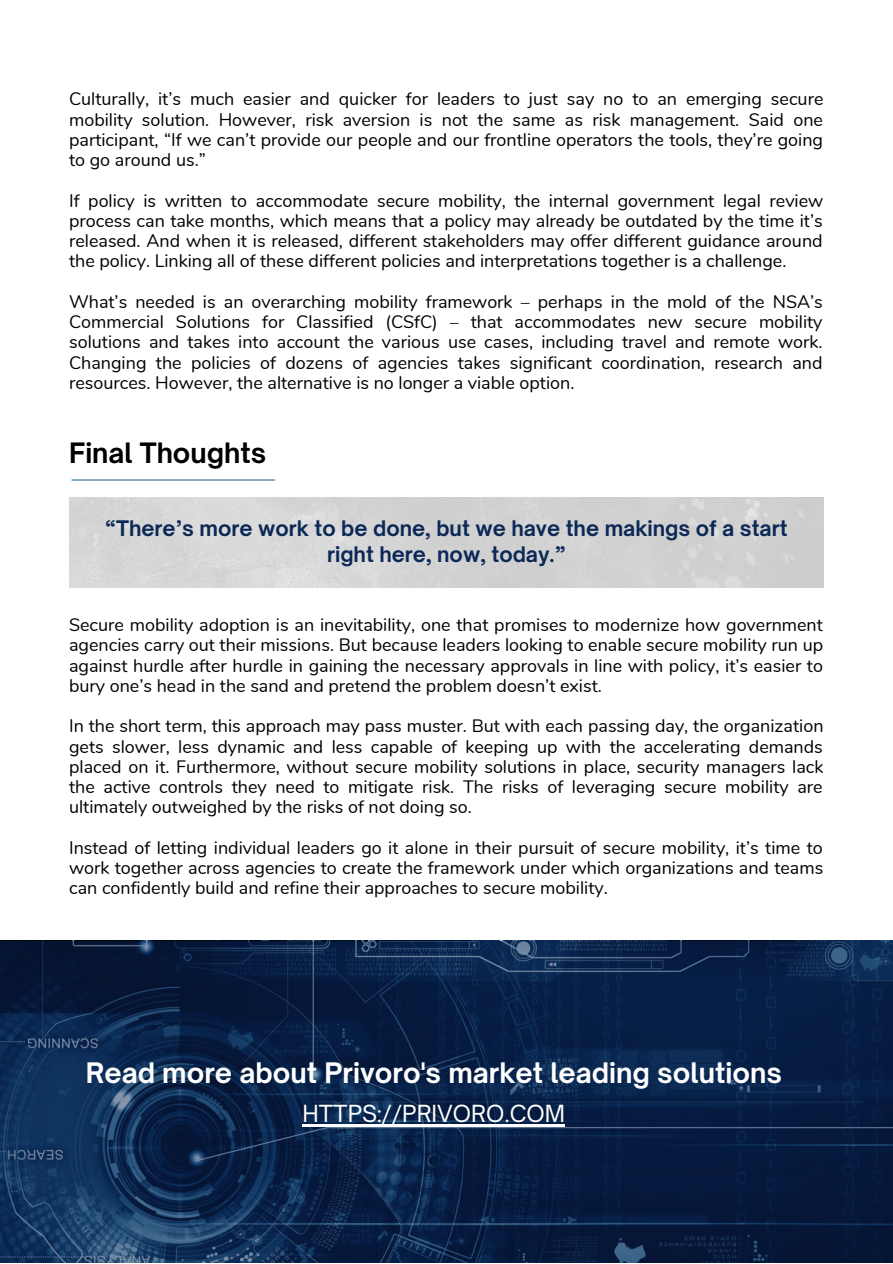
<style>
.page{position:relative;width:893px;height:1264px;background:#fff}
.page>*{position:absolute;margin:0;border:0;box-sizing:border-box;transform-origin:0 0}
.t1{font:700 27px "Open Sauce One";color:#fff}
.t2{font:700 26.85px "Open Sauce One";color:#000}
.t3{font:22.5px "Open Sauce One";color:#fff}
.t4{font:700 20.55px/25.8px "Open Sauce One";color:#0c2857;text-align:center}
.t5{font:18px/20.2px "Nunito";color:#000;text-align:justify}
</style>
<div class="page">
<svg style="left:0;top:940px;width:892px;height:322px;background:#0b2449"></svg>
<hr style="left:302px;top:1124px;width:263px;height:2px;background:#fff">
<hr style="left:72px;top:479px;width:203px;height:1px;background:#2f6b99">
<p class="t5" style="left:69px;top:89px;width:755px">Culturally, it’s much easier and quicker for leaders to just say no to an emerging secure mobility solution. However, risk aversion is not the same as risk management. Said one participant, “If we can’t provide our people and our frontline operators the tools, they’re going to go around us.”</p>
<p class="t5" style="left:69px;top:191px;width:755px">If policy is written to accommodate secure mobility, the internal government legal review process can take months, which means that a policy may already be outdated by the time it’s released. And when it is released, different stakeholders may offer different guidance around the policy. Linking all of these different policies and interpretations together is a challenge.</p>
<p class="t5" style="left:69px;top:292px;width:755px">What’s needed is an overarching mobility framework – perhaps in the mold of the NSA’s Commercial Solutions for Classified (CSfC) – that accommodates new secure mobility solutions and takes into account the various use cases, including travel and remote work.<br>Changing the policies of dozens of agencies takes significant coordination, research and resources. However, the alternative is no longer a viable option.</p>
<p class="t2" style="left:69px;top:436px;width:198px">Final Thoughts</p>
<p class="t4" style="left:105px;top:515px;width:684px">“There’s more work to be done, but we have the makings of a start right here, now, today.”</p>
<p class="t5" style="left:69px;top:615px;width:755px">Secure mobility adoption is an inevitability, one that promises to modernize how government agencies carry out their missions. But because leaders looking to enable secure mobility run up against hurdle after hurdle in gaining the necessary approvals in line with policy, it’s easier to bury one’s head in the sand and pretend the problem doesn’t exist.</p>
<p class="t5" style="left:69px;top:716px;width:755px">In the short term, this approach may pass muster. But with each passing day, the organization gets slower, less dynamic and less capable of keeping up with the accelerating demands placed on it. Furthermore, without secure mobility solutions in place, security managers lack the active controls they need to mitigate risk. The risks of leveraging secure mobility are ultimately outweighed by the risks of not doing so.</p>
<p class="t5" style="left:69px;top:837px;width:755px">Instead of letting individual leaders go it alone in their pursuit of secure mobility, it’s time to work together across agencies to create the framework under which organizations and teams can confidently build and refine their approaches to secure mobility.</p>
<p class="t1" style="left:86px;top:1056px;width:697px">Read more about Privoro's market leading solutions</p>
<p class="t3" style="left:302px;top:1099px;width:264px">HTTPS://PRIVORO.COM</p>
</div>
